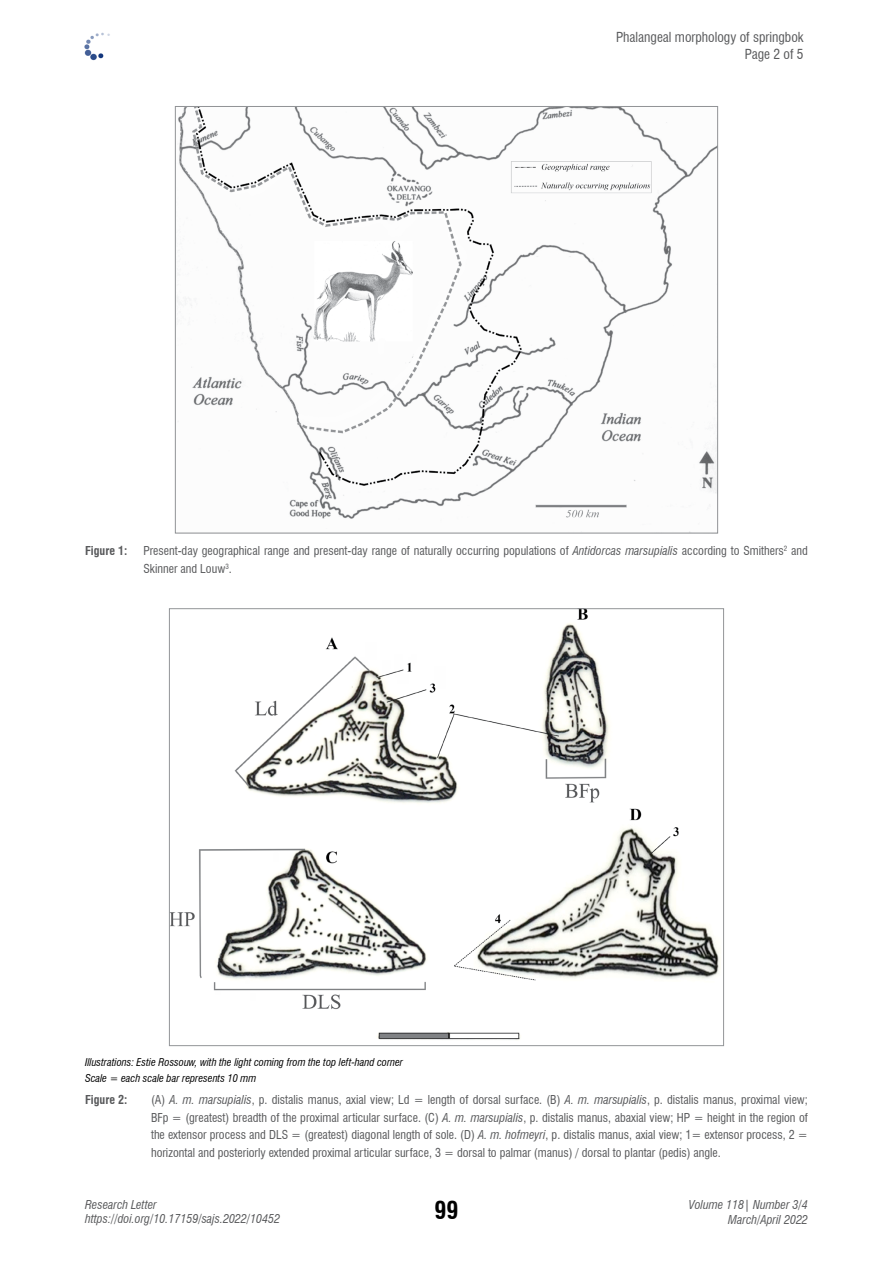
<style>
.page{position:relative;width:893px;height:1263px;background:#fff}
.page>*{position:absolute;margin:0;border:0;box-sizing:border-box;transform-origin:0 0}
.t1{font:700 condensed 24px "Swiss 721 BT";color:#000}
.HEADER_top{font:condensed 13.5px "Swiss 721 BT";color:#58595b}
.FIG_caption{font:condensed 12px/17.5px "Swiss 721 BT";color:#58595b;text-align:justify}
.Figure_Caption{font:condensed 12px/17.5px "Swiss 721 BT";color:#58595b}
.t2{font:italic condensed 12px/14.4px "Swiss 721 BT";color:#58595b}
.Figure_Caption-2{font:700 condensed 12px "Swiss 721 BT";color:#58595b}
.FIG_caption-2{font:700 condensed 12px "Swiss 721 BT";color:#58595b}
.FIG_source{font:italic condensed 10.5px "Swiss 721 BT";color:#000}
.s1{font-style:italic}
</style>
<div class="page">
<img style="left:84px;top:32px;width:26px;height:29px">
<img style="left:177px;top:108px;width:539px;height:411px">
<img style="left:171px;top:610px;width:549px;height:430px">
<p class="HEADER_top" style="left:616px;top:29px;width:189px">Phalangeal morphology of springbok</p>
<p class="HEADER_top" style="left:745px;top:46px;width:60px">Page 2 of 5</p>
<p class="Figure_Caption-2" style="left:85px;top:543px;width:44px">Figure 1:</p>
<p class="Figure_Caption" style="left:144px;top:542px;width:666px">Present-day geographical range and present-day range of naturally occurring populations of <span class="s1">Antidorcas marsupialis</span> according to Smithers<sup>2</sup> and<br>Skinner and Louw<sup>3</sup>.</p>
<p class="FIG_source" style="left:85px;top:1056px;width:320px">Illustrations: Estie Rossouw, with the light coming from the top left-hand corner</p>
<p class="FIG_source" style="left:85px;top:1072px;width:173px">Scale = each scale bar represents 10 mm</p>
<p class="FIG_caption-2" style="left:85px;top:1092px;width:44px">Figure 2:</p>
<p class="FIG_caption" style="left:151px;top:1091px;width:658px">(A) <span class="s1">A. m. marsupialis</span>, p. distalis manus, axial view; Ld = length of dorsal surface. (B) <span class="s1">A. m. marsupialis</span>, p. distalis manus, proximal view; BFp = (greatest) breadth of the proximal articular surface. (C) <span class="s1">A. m. marsupialis</span>, p. distalis manus, abaxial view; HP = height in the region of the extensor process and DLS = (greatest) diagonal length of sole. (D) <span class="s1">A. m. hofmeyri</span>, p. distalis manus, axial view; 1= extensor process, 2 = horizontal and posteriorly extended proximal articular surface, 3 = dorsal to palmar (manus) / dorsal to plantar (pedis) angle.</p>
<p class="t2" style="left:85px;top:1197px;width:197px">Research Letter https://doi.org/10.17159/sajs.2022/10452</p>
<p class="t2" style="left:689px;top:1198px;width:121px;text-align:right">Volume 118| Number 3/4<br>March/April 2022</p>
<h1 class="t1" style="left:434px;top:1195px;width:25px">99</h1>
</div>
